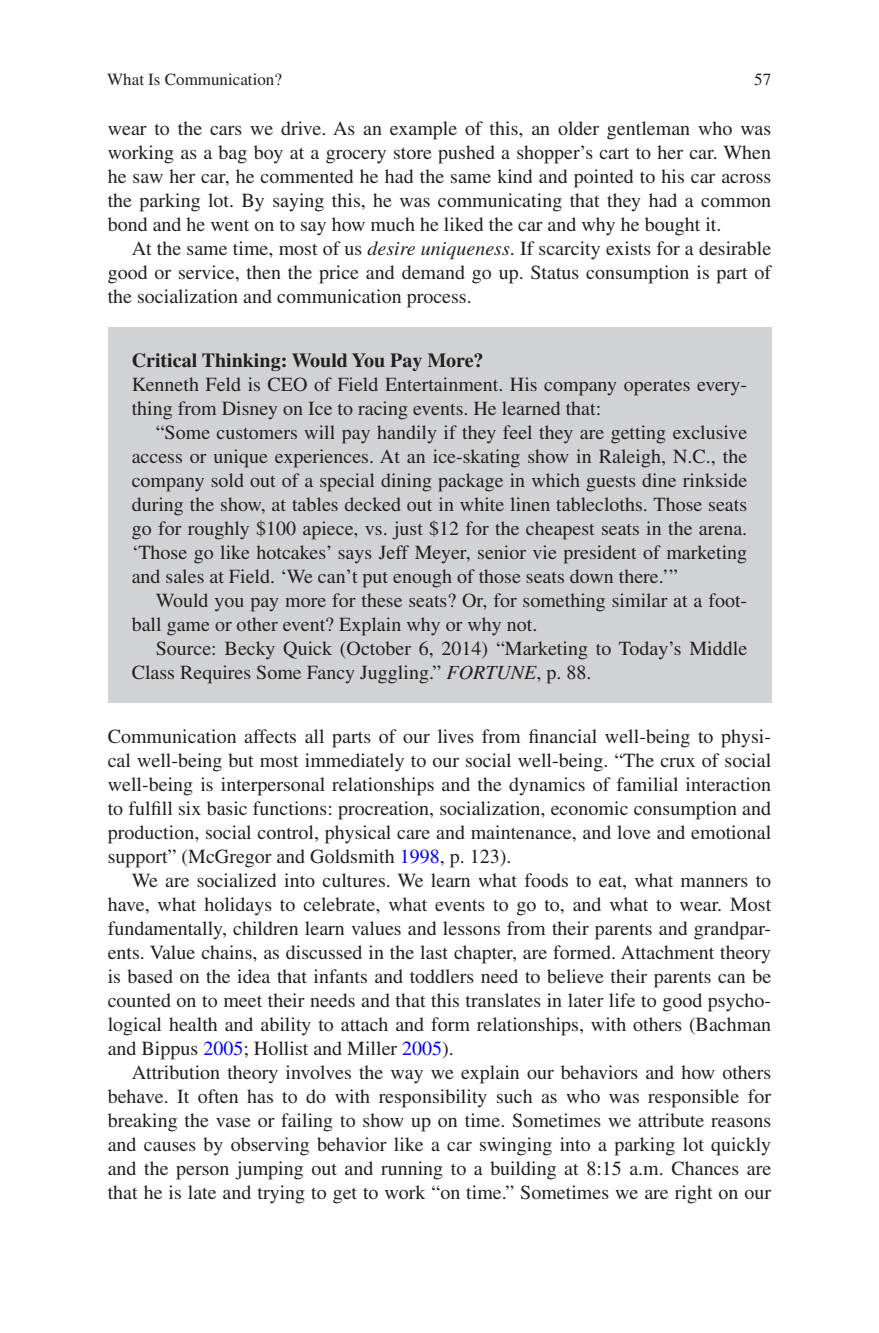
<style>
.page{position:relative;width:879px;height:1333px;background:#fff}
.page>*{position:absolute;margin:0;border:0;box-sizing:border-box;transform-origin:0 0}
.t1{font:20px/24px "Times";color:#231f20;text-align:justify}
.t2{font:700 20px "Times";color:#231f20}
.t3{font:17px "Times";color:#231f20}
.s1{font-style:italic}
.s2{color:#00f}
</style>
<div class="page">
<div style="left:108px;top:327px;width:663px;height:375px;background:#d1d2d4"></div>
<p class="t3" style="left:107px;top:70px;width:176px">What Is Communication?</p>
<p class="t3" style="left:754px;top:70px;width:18px">57</p>
<p class="t1" style="left:108px;top:116px;width:665px">wear to the cars we drive. As an example of this, an older gentleman who was working as a bag boy at a grocery store pushed a shopper’s cart to her car. When he saw her car, he commented he had the same kind and pointed to his car across the parking lot. By saying this, he was communicating that they had a common bond and he went on to say how much he liked the car and why he bought it.</p>
<p class="t1" style="left:108px;top:236px;width:665px;text-indent:24px">At the same time, most of us <span class="s1">desire uniqueness</span>. If scarcity exists for a desirable good or service, then the price and demand go up. Status consumption is part of the socialization and communication process.</p>
<p class="t2" style="left:132px;top:348px;width:353px">Critical Thinking: Would You Pay More?</p>
<p class="t1" style="left:132px;top:372px;width:617px">Kenneth Feld is CEO of Field Entertainment. His company operates every&shy;thing from Disney on Ice to racing events. He learned that:</p>
<p class="t1" style="left:132px;top:420px;width:617px;text-indent:24px">“Some customers will pay handily if they feel they are getting exclusive access or unique experiences. At an ice-skating show in Raleigh, N.C., the company sold out of a special dining package in which guests dine rinkside during the show, at tables decked out in white linen tablecloths. Those seats go for roughly $100 apiece, vs. just $12 for the cheapest seats in the arena. ‘Those go like hotcakes’ says Jeff Meyer, senior vie president of marketing and sales at Field. ‘We can’t put enough of those seats down there.’”</p>
<p class="t1" style="left:132px;top:588px;width:617px;text-indent:24px">Would you pay more for these seats? Or, for something similar at a foot&shy;ball game or other event? Explain why or why not.</p>
<p class="t1" style="left:132px;top:636px;width:617px;text-indent:24px">Source: Becky Quick (October 6, 2014) “Marketing to Today’s Middle<br>Class Requires Some Fancy Juggling.” <span class="s1">FORTUNE</span>, p. 88.</p>
<p class="t1" style="left:108px;top:723px;width:665px">Communication affects all parts of our lives from financial well-being to physi&shy;cal well-being but most immediately to our social well-being. “The crux of social well-being is interpersonal relationships and the dynamics of familial interaction to fulfill six basic functions: procreation, socialization, economic consumption and production, social control, physical care and maintenance, and love and emotional support” (McGregor and Goldsmith <span class="s2">1998</span>, p. 123).</p>
<p class="t1" style="left:108px;top:867px;width:665px;text-indent:24px">We are socialized into cultures. We learn what foods to eat, what manners to have, what holidays to celebrate, what events to go to, and what to wear. Most fundamentally, children learn values and lessons from their parents and grandpar&shy;ents. Value chains, as discussed in the last chapter, are formed. Attachment theory is based on the idea that infants and toddlers need to believe their parents can be counted on to meet their needs and that this translates in later life to good psycho&shy;logical health and ability to attach and form relationships, with others (Bachman and Bippus <span class="s2">2005</span>; Hollist and Miller <span class="s2">2005</span>).</p>
<p class="t1" style="left:108px;top:1059px;width:665px;text-indent:24px">Attribution theory involves the way we explain our behaviors and how others behave. It often has to do with responsibility such as who was responsible for breaking the vase or failing to show up on time. Sometimes we attribute reasons and causes by observing behavior like a car swinging into a parking lot quickly and the person jumping out and running to a building at 8:15 a.m. Chances are that he is late and trying to get to work “on time.” Sometimes we are right on our</p>
</div>
